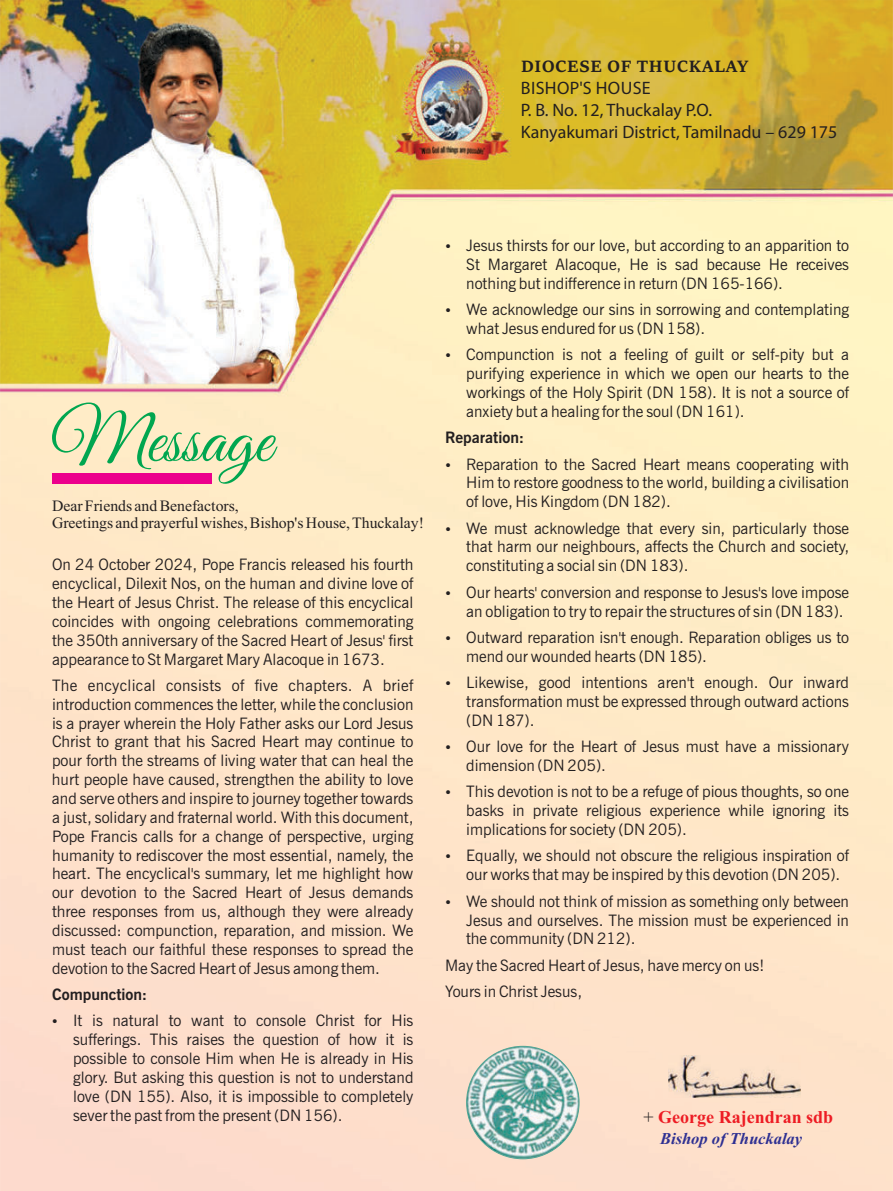
<style>
.page{position:relative;width:893px;height:1191px;background:#fff}
.page>*{position:absolute;margin:0;border:0;box-sizing:border-box;transform-origin:0 0}
.t1{font:72px "Great Vibes";color:#00a650}
.t2{font:18px/21.6px "Myriad Pro";color:#231f20}
.t3{font:700 18px "Times New Roman";color:#ed1c24}
.t4{font:700 18px "Sitka Subheading";letter-spacing:.045em;color:#231f20}
.t5{font:italic 700 16.5px "Times New Roman";color:#2e3092}
.t6{font:15.75px/18.9px "News Gothic BT";color:#231f20;text-align:justify}
.t7{font:15.75px/17.4px "Times New Roman";color:#231f20}
.t8{font:700 15.75px "News Gothic BT";color:#231f20}
.s1{font-weight:400;color:#231f20}
</style>
<div class="page">
<img style="left:0;top:0;width:893px;height:1191px">
<div style="left:52px;top:473px;width:159px;height:10px;background:#ec008c"></div>
<img style="left:668px;top:1055px;width:133px;height:42px">
<img style="left:467px;top:1046px;width:112px;height:112px;border-radius:56px">
<p class="t4" style="left:521px;top:52px;width:229px">DIOCESE OF THUCKALAY</p>
<p class="t2" style="left:521px;top:77px;width:318px">BISHOP'S HOUSE<br>P. B. No. 12, Thuckalay P.O.<br>Kanyakumari District, Tamilnadu 629 175</p>
<h1 class="t1" style="left:51px;top:400px;width:223px">Message</h1>
<p class="t7" style="left:52px;top:496px;width:373px">Dear Friends and Benefactors,<br>Greetings and prayerful wishes, Bishop's House, Thuckalay!</p>
<p class="t6" style="left:52px;top:555px;width:363px">On 24 October 2024, Pope Francis released his fourth encyclical, Dilexit Nos, on the human and divine love of the Heart of Jesus Christ. The release of this encyclical coincides with ongoing celebrations commemorating the 350th anniversary of the Sacred Heart of Jesus' first appearance to St Margaret Mary Alacoque in 1673.</p>
<p class="t6" style="left:52px;top:676px;width:363px">The encyclical consists of five chapters. A brief introduction commences the letter, while the conclusion is a prayer wherein the Holy Father asks our Lord Jesus Christ to grant that his Sacred Heart may continue to pour forth the streams of living water that can heal the hurt people have caused, strengthen the ability to love and serve others and inspire to journey together towards a just, solidary and fraternal world. With this document, Pope Francis calls for a change of perspective, urging humanity to rediscover the most essential, namely, the heart. The encyclical's summary, let me highlight how our devotion to the Sacred Heart of Jesus demands three responses from us, although they were already discussed: compunction, reparation, and mission. We must teach our faithful these responses to spread the devotion to the Sacred Heart of Jesus among them.</p>
<p class="t8" style="left:52px;top:984px;width:97px">Compunction:</p>
<p class="t6" style="left:73px;top:1011px;width:342px;text-indent:-21px">• It is natural to want to console Christ for His sufferings. This raises the question of how it is possible to console Him when He is already in His glory. But asking this question is not to understand love (DN 155). Also, it is impossible to completely sever the past from the present (DN 156).</p>
<p class="t6" style="left:466px;top:236px;width:384px;text-indent:-21px">• Jesus thirsts for our love, but according to an apparition to St Margaret Alacoque, He is sad because He receives nothing but indifference in return (DN 165-166).</p>
<p class="t6" style="left:466px;top:300px;width:384px;text-indent:-21px">• We acknowledge our sins in sorrowing and contemplating what Jesus endured for us (DN 158).</p>
<p class="t6" style="left:466px;top:345px;width:384px;text-indent:-21px">• Compunction is not a feeling of guilt or self-pity but a purifying experience in which we open our hearts to the workings of the Holy Spirit (DN 158). It is not a source of anxiety but a healing for the soul (DN 161).</p>
<p class="t8" style="left:445px;top:428px;width:81px">Reparation:</p>
<p class="t6" style="left:466px;top:454px;width:384px;text-indent:-21px">• Reparation to the Sacred Heart means cooperating with Him to restore goodness to the world, building a civilisation of love, His Kingdom (DN 182).</p>
<p class="t6" style="left:466px;top:518px;width:384px;text-indent:-21px">• We must acknowledge that every sin, particularly those that harm our neighbours, affects the Church and society, constituting a social sin (DN 183).</p>
<p class="t6" style="left:466px;top:582px;width:384px;text-indent:-21px">• Our hearts' conversion and response to Jesus's love impose an obligation to try to repair the structures of sin (DN 183).</p>
<p class="t6" style="left:466px;top:627px;width:384px;text-indent:-21px">• Outward reparation isn't enough. Reparation obliges us to mend our wounded hearts (DN 185).</p>
<p class="t6" style="left:466px;top:673px;width:384px;text-indent:-21px">• Likewise, good intentions aren't enough. Our inward transformation must be expressed through outward actions (DN 187).</p>
<p class="t6" style="left:466px;top:737px;width:384px;text-indent:-21px">• Our love for the Heart of Jesus must have a missionary dimension (DN 205).</p>
<p class="t6" style="left:466px;top:782px;width:384px;text-indent:-21px">• This devotion is not to be a refuge of pious thoughts, so one basks in private religious experience while ignoring its implications for society (DN 205).</p>
<p class="t6" style="left:466px;top:846px;width:384px;text-indent:-21px">• Equally, we should not obscure the religious inspiration of our works that may be inspired by this devotion (DN 205).</p>
<p class="t6" style="left:466px;top:891px;width:384px;text-indent:-21px">• We should not think of mission as something only between Jesus and ourselves. The mission must be experienced in the community (DN 212).</p>
<p class="t6" style="left:445px;top:951px;width:321px;line-height:26.4px">May the Sacred Heart of Jesus, have mercy on us!<br>Yours in Christ Jesus,</p>
<p class="t3" style="left:644px;top:1103px;width:191px"><span class="s1">+</span> George Rajendran sdb</p>
<p class="t5" style="left:660px;top:1127px;width:144px">Bishop of Thuckalay</p>
</div>
